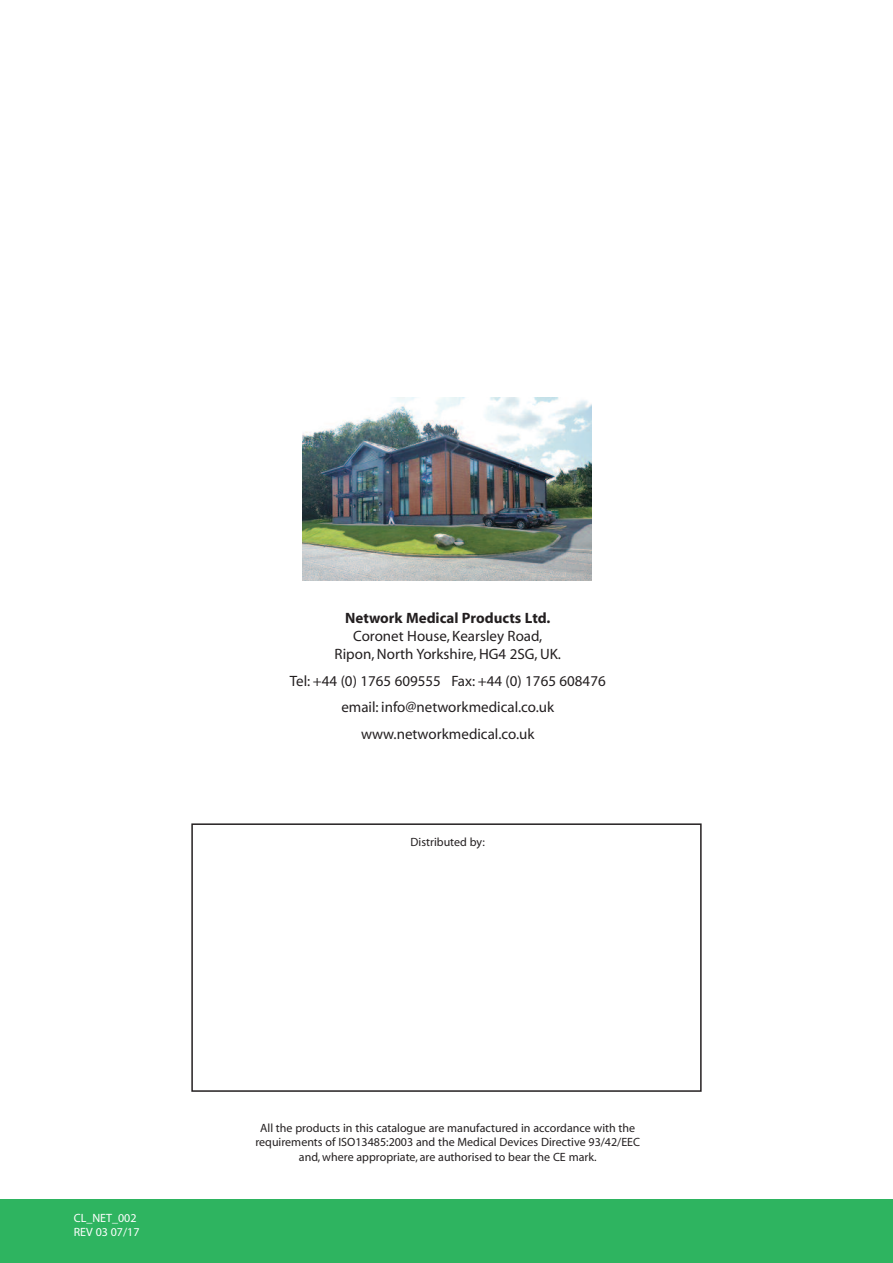
<style>
.page{position:relative;width:893px;height:1263px;background:#fff}
.page>*{position:absolute;margin:0;border:0;box-sizing:border-box;transform-origin:0 0}
.t1{font:15px/26.5px "Myriad";color:#231f20;text-align:center}
.t2{font:15px "Myriad Bold Norm";color:#231f20}
.t3{font:12px/14.4px "Myriad";color:#231f20;text-align:center}
.t4{font:12px/14.4px "Myriad";color:#fff}
</style>
<div class="page">
<div style="left:0;top:1199px;width:893px;height:64px;background:#2eb460"></div>
<img style="left:302px;top:398px;width:289px;height:183px">
<div style="left:191px;top:823px;width:511px;height:269px;border:2px solid #231f20"></div>
<p class="t4" style="left:74px;top:1211px;width:67px">CL_NET_002<br>REV 03 07/17</p>
<p class="t2" style="left:345px;top:613px;width:206px">Network Medical Products Ltd.</p>
<p class="t1" style="left:335px;top:628px;width:228px;line-height:18px">Coronet House, Kearsley Road,<br>Ripon, North Yorkshire, HG4 2SG, UK.</p>
<p class="t1" style="left:290px;top:669px;width:317px">Tel: +44 (0) 1765 609555 Fax: +44 (0) 1765 608476 email: info@networkmedical.co.uk www.networkmedical.co.uk</p>
<p class="t3" style="left:411px;top:836px;width:76px">Distributed by:</p>
<p class="t3" style="left:255px;top:1122px;width:386px">All the products in this catalogue are manufactured in accordance with the requirements of ISO13485:2003 and the Medical Devices Directive 93/42/EEC and, where appropriate, are authorised to bear the CE mark.</p>
</div>
